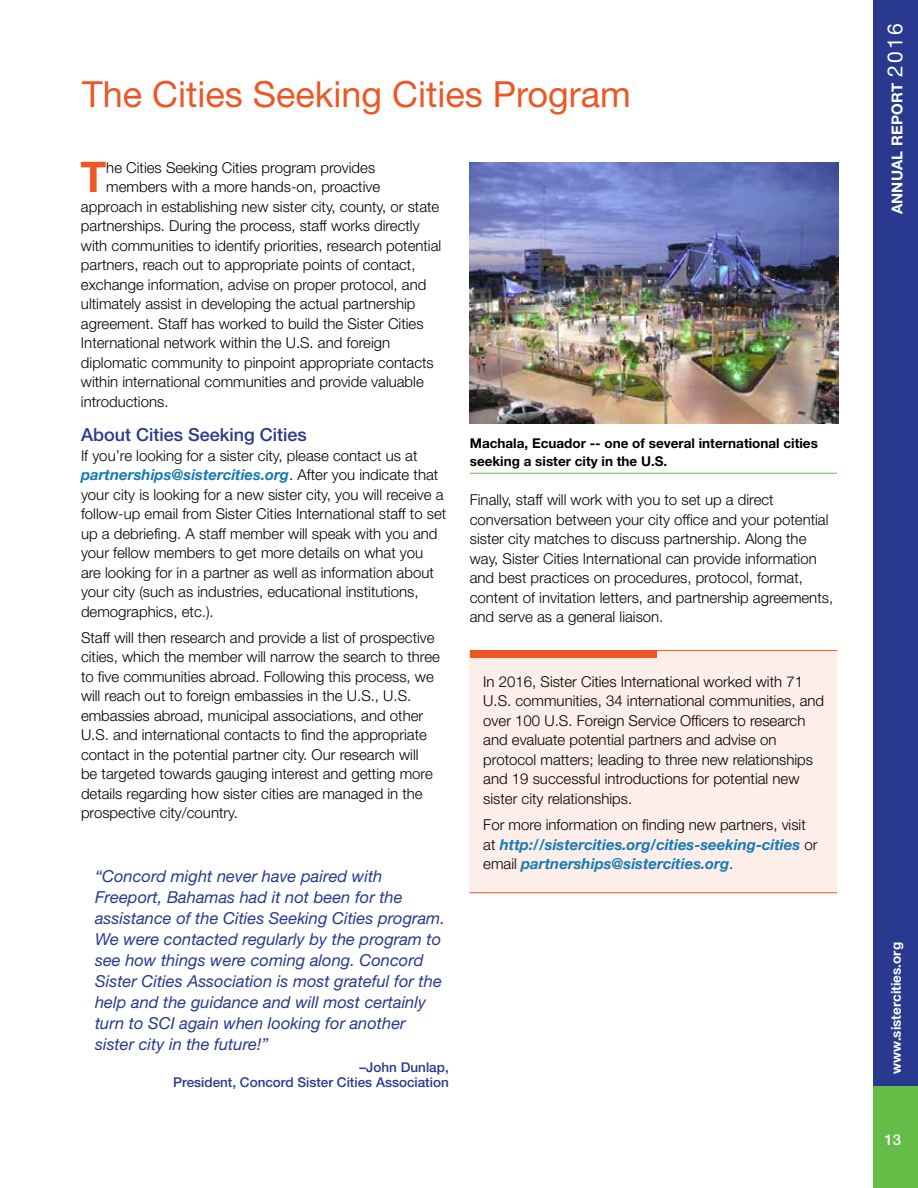
<style>
.page{position:relative;width:918px;height:1188px;background:#fff}
.page>*{position:absolute;margin:0;border:0;box-sizing:border-box;transform-origin:0 0}
.t1{font:700 42.3px "Helvetica Neue LT Std";color:#eb5825}
.t2{font:36px "Helvetica Neue LT Std";color:#eb5825}
.t3{font:500 18px "Helvetica Neue LT Std";color:#28398f}
.t4{font:italic 16.5px/21px "Helvetica Neue LT Std";color:#28398f}
.t5{font:300 15px/19.5px "Helvetica Neue LT Std";color:#000}
.t6{font:italic 700 15px/19.5px "Helvetica Neue";color:#167bb5}
.t7{font:700 15px "Helvetica Neue LT Std";letter-spacing:.01em;color:#fff}
.t8{font:500 15px "Helvetica Neue LT Std";color:#fff}
.t9{font:700 13.5px/18px "Helvetica Neue LT Std";color:#000}
.t10{font:500 13.5px/15px "Helvetica Neue LT Std";color:#28398f;text-align:right}
.t11{font:700 13.5px "Helvetica Neue LT Std";color:#fff}
.s1{font-family:"Helvetica Neue LT Std";font-weight:300;font-style:normal;color:#000}
.s2{font-weight:400;font-size:21px}
</style>
<div class="page">
<div style="left:470px;top:650px;width:367px;height:243px;background:#fdeee9"></div>
<div style="left:470px;top:651px;width:187px;height:7px;background:#eb5825"></div>
<hr style="left:470px;top:650px;width:367px;height:1px;background:#eb5825">
<hr style="left:470px;top:892px;width:367px;height:1px;background:#eb5825">
<img style="left:470px;top:162px;width:368px;height:262px">
<hr style="left:470px;top:473px;width:367px;height:1px;background:#65bc47">
<div style="left:873px;top:0;width:45px;height:1188px;background:#28398f"></div>
<div style="left:873px;top:1086px;width:45px;height:102px;background:#65bc47"></div>
<h2 class="t2" style="left:82px;top:72px;width:550px">The Cities Seeking Cities Program</h2>
<h1 class="t1" style="left:80px;top:151px;width:27px">T</h1>
<p class="t5" style="left:106px;top:157px;width:270px">he Cities Seeking Cities program provides</p>
<p class="t5" style="left:106px;top:177px;width:275px">members with a more hands-on, proactive</p>
<p class="t5" style="left:81px;top:196px;width:360px">approach in establishing new sister city, county, or state</p>
<p class="t5" style="left:81px;top:216px;width:340px">partnerships. During the process, staff works directly</p>
<p class="t5" style="left:81px;top:235px;width:362px">with communities to identify priorities, research potential</p>
<p class="t5" style="left:81px;top:255px;width:336px">partners, reach out to appropriate points of contact,</p>
<p class="t5" style="left:81px;top:274px;width:347px">exchange information, advise on proper protocol, and</p>
<p class="t5" style="left:81px;top:294px;width:336px">ultimately assist in developing the actual partnership</p>
<p class="t5" style="left:81px;top:313px;width:344px">agreement. Staff has worked to build the Sister Cities</p>
<p class="t5" style="left:81px;top:333px;width:311px">International network within the U.S. and foreign</p>
<p class="t5" style="left:81px;top:352px;width:354px">diplomatic community to pinpoint appropriate contacts</p>
<p class="t5" style="left:81px;top:372px;width:344px">within international communities and provide valuable</p>
<p class="t5" style="left:81px;top:391px;width:89px">introductions.</p>
<p class="t3" style="left:81px;top:424px;width:227px">About Cities Seeking Cities</p>
<p class="t5" style="left:81px;top:445px;width:338px">If you’re looking for a sister city, please contact us at</p>
<p class="t6" style="left:81px;top:465px;width:359px">partnerships@sistercities.org<span class="s1">. After you indicate that</span></p>
<p class="t5" style="left:81px;top:484px;width:367px">your city is looking for a new sister city, you will receive a follow-up email from Sister Cities International staff to set up a debriefing. A staff member will speak with you and your fellow members to get more details on what you are looking for in a partner as well as information about your city (such as industries, educational institutions, demographics, etc.).</p>
<p class="t5" style="left:81px;top:628px;width:361px">Staff will then research and provide a list of prospective cities, which the member will narrow the search to three to five communities abroad. Following this process, we will reach out to foreign embassies in the U.S., U.S. embassies abroad, municipal associations, and other U.S. and international contacts to find the appropriate contact in the potential partner city. Our research will<br>be targeted towards gauging interest and getting more details regarding how sister cities are managed in the prospective city/country.</p>
<p class="t4" style="left:95px;top:866px;width:351px">“Concord might never have paired with Freeport, Bahamas had it not been for the assistance of the Cities Seeking Cities program.<br>We were contacted regularly by the program to see how things were coming along. Concord Sister Cities Association is most grateful for the help and the guidance and will most certainly turn to SCI again when looking for another sister city in the future!”</p>
<p class="t10" style="left:173px;top:1060px;width:277px">–John Dunlap,<br>President, Concord Sister Cities Association</p>
<p class="t9" style="left:470px;top:434px;width:350px">Machala, Ecuador -- one of several international cities seeking a sister city in the U.S.</p>
<p class="t5" style="left:470px;top:490px;width:365px">Finally, staff will work with you to set up a direct conversation between your city office and your potential sister city matches to discuss partnership. Along the way, Sister Cities International can provide information and best practices on procedures, protocol, format, content of invitation letters, and partnership agreements, and serve as a general liaison.</p>
<p class="t5" style="left:483px;top:671px;width:342px">In 2016, Sister Cities International worked with 71<br>U.S. communities, 34 international communities, and over 100 U.S. Foreign Service Officers to research and evaluate potential partners and advise on protocol matters; leading to three new relationships and 19 successful introductions for potential new sister city relationships.</p>
<p class="t5" style="left:483px;top:815px;width:324px">For more information on finding new partners, visit</p>
<p class="t6" style="left:483px;top:834px;width:336px"><span class="s1">at</span> http://sistercities.org/cities-seeking-cities <span class="s1">or email</span> partnerships@sistercities.org<span class="s1">.</span></p>
<p class="t7" style="left:888px;top:214px;width:192px;rotate:-90deg">ANNUAL REPORT <span class="s2">2016</span></p>
<p class="t11" style="left:888px;top:1074px;width:133px;rotate:-90deg">www.sistercities.org</p>
<p class="t8" style="left:885px;top:1130px;width:18px">13</p>
</div>
